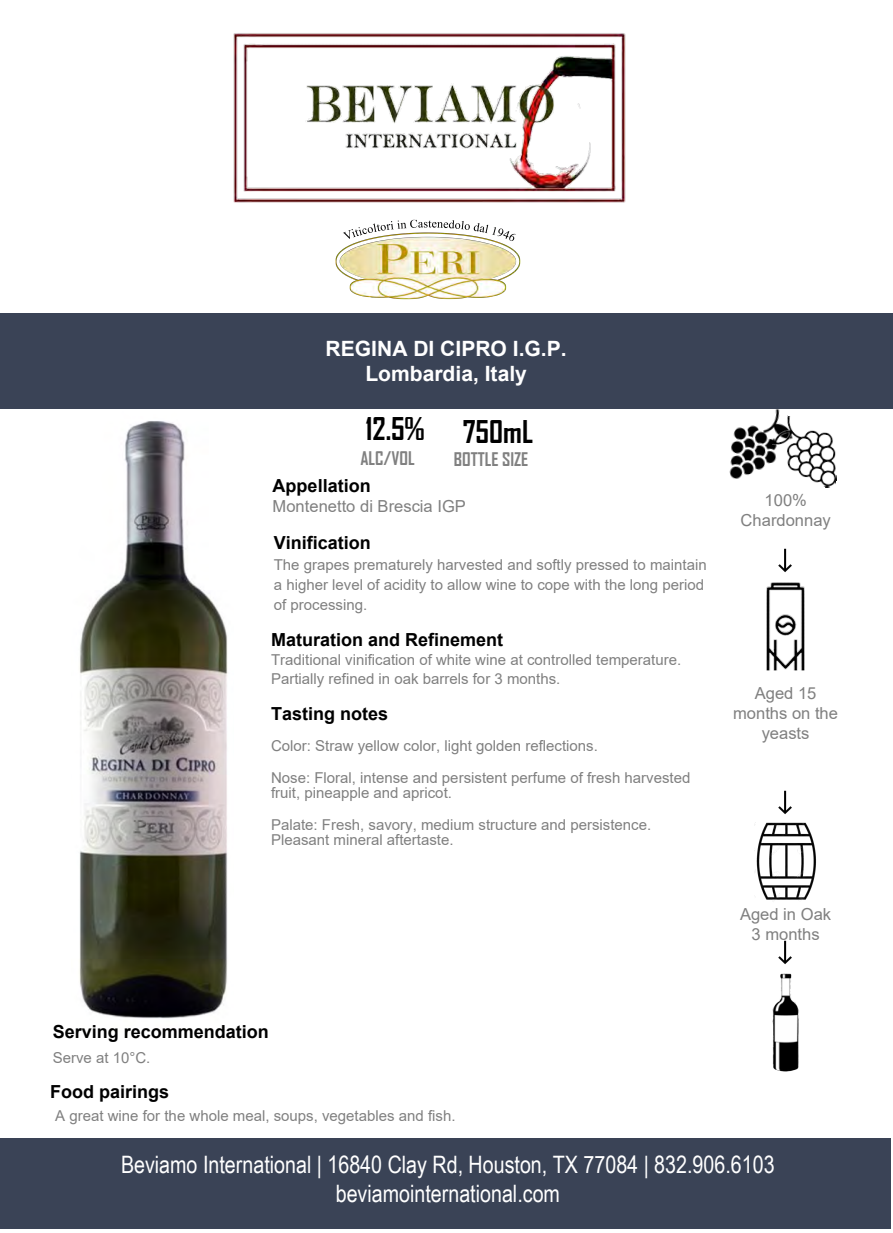
<style>
.page{position:relative;width:893px;height:1233px;background:#fff}
.page>*{position:absolute;margin:0;border:0;box-sizing:border-box;transform-origin:0 0}
.t1{font:700 30px "Agency FB";color:#000}
.t2{font:24px/28.8px "Arial Narrow";color:#fff;text-align:center}
.t3{font:700 21px/25.2px "Arial";color:#fff;text-align:center}
.t4{font:700 18px "Arial";color:#000}
.t5{font:700 18px "Arial";color:#000}
.t6{font:700 18px "Agency FB";color:#808080}
.t7{font:16.5px/19.8px "Arial";color:#808080;text-align:center}
.t8{font:15px/19.6px "Arial";color:#808080}
</style>
<div class="page">
<img style="left:79px;top:421px;width:149px;height:598px">
<img style="left:729px;top:409px;width:51px;height:70px">
<div style="left:0;top:313px;width:893px;height:96px;background:#3a4356"></div>
<div style="left:0;top:1139px;width:891px;height:90px;background:#3a4356"></div>
<img style="left:767px;top:415px;width:70px;height:73px">
<img style="left:233px;top:33px;width:393px;height:170px">
<img style="left:754px;top:822px;width:62px;height:78px">
<img style="left:778px;top:548px;width:14px;height:25px">
<img style="left:766px;top:582px;width:39px;height:89px">
<img style="left:778px;top:790px;width:14px;height:25px">
<img style="left:772px;top:973px;width:27px;height:99px">
<img style="left:778px;top:940px;width:14px;height:25px">
<img style="left:335px;top:219px;width:186px;height:81px">
<h3 class="t3" style="left:326px;top:336px;width:243px">REGINA DI CIPRO I.G.P.<br>Lombardia, Italy</h3>
<h1 class="t1" style="left:365px;top:410px;width:61px">12.5%</h1>
<h1 class="t1" style="left:463px;top:414px;width:72px">750mL</h1>
<p class="t6" style="left:360px;top:447px;width:56px">ALC/VOL</p>
<p class="t6" style="left:454px;top:448px;width:76px">BOTTLE SIZE</p>
<p class="t5" style="left:273px;top:473px;width:100px">Appellation</p>
<p class="t7" style="left:273px;top:496px;width:195px">Montenetto di Brescia IGP</p>
<p class="t4" style="left:274px;top:530px;width:99px">Vinification</p>
<p class="t8" style="left:274px;top:555px;width:434px">The grapes prematurely harvested and softly pressed to maintain a higher level of acidity to allow wine to cope with the long period of processing.</p>
<p class="t4" style="left:271px;top:627px;width:234px">Maturation and Refinement</p>
<p class="t8" style="left:271px;top:651px;width:412px;line-height:18.3px">Traditional vinification of white wine at controlled temperature.<br>Partially refined in oak barrels for 3 months.</p>
<p class="t5" style="left:271px;top:701px;width:119px">Tasting notes</p>
<p class="t8" style="left:271px;top:730px;width:421px;line-height:31.3px">Color: Straw yellow color, light golden reflections.<br>Nose: Floral, intense and persistent perfume of fresh harvested</p>
<p class="t8" style="left:271px;top:777px;width:382px;line-height:31.3px">fruit, pineapple and apricot.<br>Palate: Fresh, savory, medium structure and persistence.</p>
<p class="t8" style="left:271px;top:830px;width:184px">Pleasant mineral aftertaste.</p>
<p class="t7" style="left:740px;top:490px;width:92px">100%<br>Chardonnay</p>
<p class="t7" style="left:733px;top:683px;width:106px">Aged 15 months on the yeasts</p>
<p class="t7" style="left:740px;top:904px;width:93px">Aged in Oak<br>3 months</p>
<p class="t4" style="left:53px;top:1019px;width:218px">Serving recommendation</p>
<p class="t8" style="left:53px;top:1048px;width:99px">Serve at 10°C.</p>
<p class="t4" style="left:50px;top:1079px;width:121px">Food pairings</p>
<p class="t8" style="left:55px;top:1106px;width:402px">A great wine for the whole meal, soups, vegetables and fish.</p>
<p class="t2" style="left:121px;top:1149px;width:655px">Beviamo International | 16840 Clay Rd, Houston, TX 77084 | 832.906.6103 beviamointernational.com</p>
</div>
